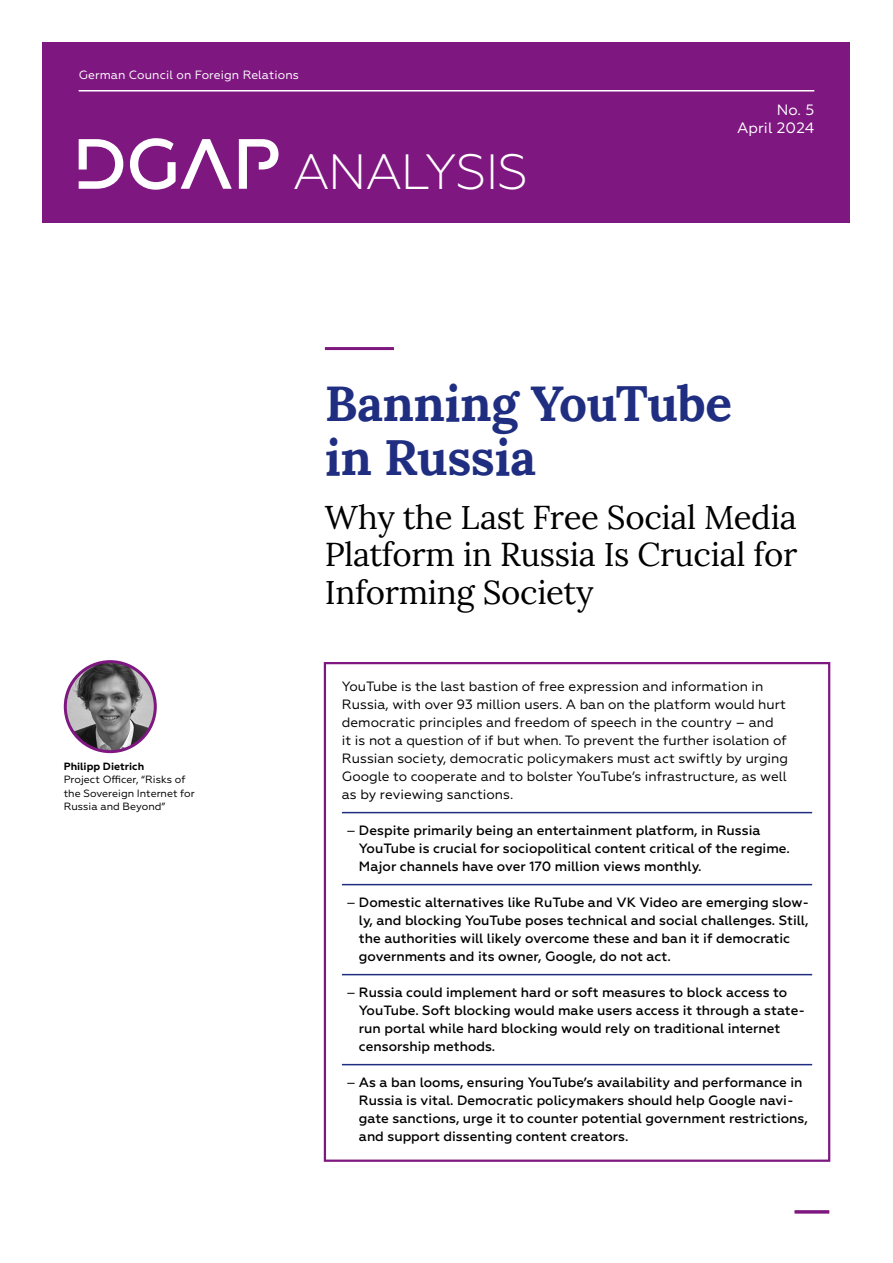
<style>
.page{position:relative;width:893px;height:1263px;background:#fff}
.page>*{position:absolute;margin:0;border:0;box-sizing:border-box;transform-origin:0 0}
.t1{font:700 49.5px/54px "Lora";letter-spacing:-.01em;color:#202e81}
.t2{font:300 49.5px "Geometria";letter-spacing:-.025em;color:#fff}
.t3{font:33px/37.5px "Lora";letter-spacing:-.01em;color:#000;text-align:justify}
.t4{font:15px/18px "Geometria";letter-spacing:.01em;color:#fff;text-align:right}
.t5{font:500 13.5px/18px "Geometria";color:#000}
.t6{font:13.5px/18px "Geometria";color:#000}
.t7{font:12px "Geometria";letter-spacing:.01em;color:#fff}
.t8{font:10.5px/13.5px "Geometria";color:#000}
.t9{font:700 10.5px "Geometria";color:#000}
.s1{font-weight:400}
</style>
<div class="page">
<img style="left:65px;top:662px;width:90px;height:90px;border-radius:45px">
<div style="left:64px;top:660px;width:93px;height:93px;border:3px solid #7e1780;border-radius:50%"></div>
<hr style="left:325px;top:347px;width:69px;height:3px;background:#7e1780">
<div style="left:324px;top:662px;width:506px;height:500px;border:2px solid #7e1780"></div>
<hr style="left:342px;top:812px;width:470px;height:1px;background:#202e81">
<hr style="left:342px;top:884px;width:470px;height:1px;background:#202e81">
<hr style="left:342px;top:974px;width:470px;height:1px;background:#202e81">
<hr style="left:342px;top:1064px;width:470px;height:1px;background:#202e81">
<div style="left:43px;top:43px;width:807px;height:180px;background:#7e1780"></div>
<hr style="left:795px;top:1210px;width:34px;height:3px;background:#7e1780">
<hr style="left:79px;top:90px;width:735px;height:2px;background:#fff">
<svg style="left:79px;top:138px;width:200px;height:52px"></svg>
<p class="t7" style="left:79px;top:67px;width:222px">German Council on Foreign Relations</p>
<h1 class="t2" style="left:293px;top:144px;width:237px">ANALYSIS</h1>
<p class="t4" style="left:737px;top:100px;width:79px">No. 5<br>April 2024</p>
<p class="t9" style="left:64px;top:760px;width:82px">Philipp Dietrich</p>
<p class="t8" style="left:64px;top:773px;width:132px">Project Officer, “Risks of the Sovereign Internet for<br>Russia and Beyond”</p>
<h1 class="t1" style="left:325px;top:371px;width:409px">Banning YouTube in Russia</h1>
<h2 class="t3" style="left:325px;top:496px;width:474px">Why the Last Free Social Media Platform in Russia Is Crucial for Informing Society</h2>
<p class="t6" style="left:342px;top:677px;width:448px">YouTube is the last bastion of free expression and information in Russia, with over 93 million users. A ban on the platform would hurt democratic principles and freedom of speech in the country – and<br>it is not a question of if but when. To prevent the further isolation of Russian society, democratic policymakers must act swiftly by urging Google to cooperate and to bolster YouTube’s infrastructure, as well as by reviewing sanctions.</p>
<p class="t5" style="left:359px;top:821px;width:432px;text-indent:-13px"><span class="s1">–</span> Despite primarily being an entertainment platform, in Russia<br>YouTube is crucial for sociopolitical content critical of the regime.<br>Major channels have over 170 million views monthly.</p>
<p class="t5" style="left:359px;top:893px;width:452px;text-indent:-13px"><span class="s1">–</span> Domestic alternatives like RuTube and VK Video are emerging slow&shy;ly, and blocking YouTube poses technical and social challenges. Still, the authorities will likely overcome these and ban it if democratic governments and its owner, Google, do not act.</p>
<p class="t5" style="left:359px;top:983px;width:448px;text-indent:-13px"><span class="s1">–</span> Russia could implement hard or soft measures to block access to YouTube. Soft blocking would make users access it through a state&shy;run portal while hard blocking would rely on traditional internet censorship methods.</p>
<p class="t5" style="left:359px;top:1073px;width:450px;text-indent:-13px"><span class="s1">–</span> As a ban looms, ensuring YouTube’s availability and performance in Russia is vital. Democratic policymakers should help Google navi&shy;gate sanctions, urge it to counter potential government restrictions, and support dissenting content creators.</p>
</div>
